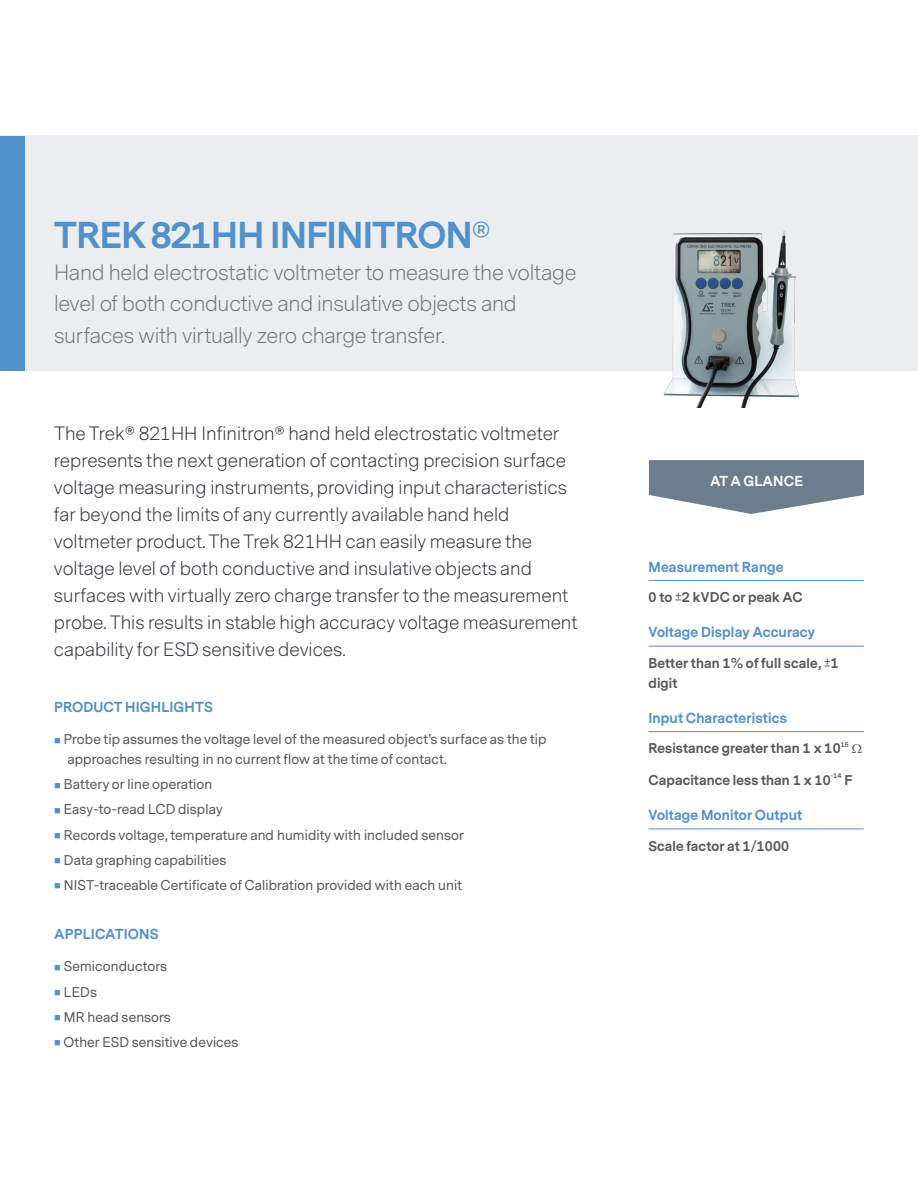
<style>
.page{position:relative;width:918px;height:1188px;background:#fff}
.page>*{position:absolute;margin:0;border:0;box-sizing:border-box;transform-origin:0 0}
.t1{font:700 34.95px "Messina Sans";letter-spacing:-.015em;color:#5090cc}
.TitleSub{font:300 20.55px/31.5px "Messina Sans";letter-spacing:-.015em;color:#75767f}
.Product_Overview_bod{font:300 18px/27px "Messina Sans";color:#323640}
.At_a_Glance_Subhead{font:700 13.5px "Messina Sans";letter-spacing:.01em;color:#5090cc}
.Cover_Heading{font:700 13.5px "Messina Sans";letter-spacing:.01em;color:#5090cc}
.Heading_1{font:700 13.5px "Messina Sans";letter-spacing:.01em;color:#fff}
.Bulleted{font:13.2px/19.8px "Messina Sans";letter-spacing:.01em;color:#57585a}
.At_A_Glance_Text_Las{font:700 13.2px/19.8px "Messina Sans";letter-spacing:.01em;color:#57585a}
.At_A_Glance_Text_Las-2{font:700 6.6px "Messina Sans";color:#57585a}
.s1{font-weight:700}
.s2{color:#5090cc}
</style>
<div class="page">
<div style="left:0;top:136px;width:918px;height:235px;background:#ebedef"></div>
<svg style="left:649px;top:460px;width:215px;height:54px"></svg>
<hr style="left:648px;top:580px;width:216px;height:1px;background:#5090cc">
<hr style="left:648px;top:646px;width:216px;height:1px;background:#5090cc">
<hr style="left:648px;top:731px;width:216px;height:1px;background:#5090cc">
<hr style="left:648px;top:829px;width:216px;height:1px;background:#5090cc">
<div style="left:0;top:136px;width:24px;height:235px;background:#5090cc"></div>
<img style="left:663px;top:231px;width:136px;height:177px">
<p class="t1" style="left:54px;top:211px;width:438px">TREK 821HH INFINITRON®</p>
<p class="TitleSub" style="left:54px;top:257px;width:524px">Hand held electrostatic voltmeter to measure the voltage level of both conductive and insulative objects and surfaces with virtually zero charge transfer.</p>
<p class="Product_Overview_bod" style="left:54px;top:421px;width:525px">The Trek® 821HH Infinitron<span class="s1">®</span> hand held electrostatic voltmeter represents the next generation of contacting precision surface voltage measuring instruments, providing input characteristics far beyond the limits of any currently available hand held voltmeter product. The Trek 821HH can easily measure the voltage level of both conductive and insulative objects and surfaces with virtually zero charge transfer to the measurement probe. This results in stable high accuracy voltage measurement capability for ESD sensitive devices.</p>
<p class="Cover_Heading" style="left:54px;top:697px;width:160px">PRODUCT HIGHLIGHTS</p>
<p class="Bulleted" style="left:67px;top:730px;width:481px;text-indent:-13px"><span class="s2">■</span> Probe tip assumes the voltage level of the measured object’s surface as the tip approaches resulting in no current flow at the time of contact.</p>
<p class="Bulleted" style="left:54px;top:775px;width:160px"><span class="s2">■</span> Battery or line operation</p>
<p class="Bulleted" style="left:54px;top:800px;width:170px"><span class="s2">■</span> Easy-to-read LCD display</p>
<p class="Bulleted" style="left:54px;top:825px;width:411px"><span class="s2">■</span> Records voltage, temperature and humidity with included sensor</p>
<p class="Bulleted" style="left:54px;top:850px;width:174px"><span class="s2">■</span> Data graphing capabilities</p>
<p class="Bulleted" style="left:54px;top:876px;width:410px"><span class="s2">■</span> NIST-traceable Certificate of Calibration provided with each unit</p>
<p class="Cover_Heading" style="left:54px;top:924px;width:106px">APPLICATIONS</p>
<p class="Bulleted" style="left:54px;top:957px;width:115px"><span class="s2">■</span> Semiconductors</p>
<p class="Bulleted" style="left:54px;top:982px;width:44px"><span class="s2">■</span> LEDs</p>
<p class="Bulleted" style="left:54px;top:1007px;width:118px"><span class="s2">■</span> MR head sensors</p>
<p class="Bulleted" style="left:54px;top:1033px;width:186px"><span class="s2">■</span> Other ESD sensitive devices</p>
<p class="Heading_1" style="left:710px;top:472px;width:94px">AT A GLANCE</p>
<p class="At_a_Glance_Subhead" style="left:648px;top:557px;width:137px">Measurement Range</p>
<p class="At_A_Glance_Text_Las" style="left:648px;top:588px;width:156px">0 to ±2 kVDC or peak AC</p>
<p class="At_a_Glance_Subhead" style="left:648px;top:623px;width:168px">Voltage Display Accuracy</p>
<p class="At_A_Glance_Text_Las" style="left:648px;top:654px;width:192px">Better than 1% of full scale, ±1 digit</p>
<p class="At_a_Glance_Subhead" style="left:648px;top:708px;width:140px">Input Characteristics</p>
<p class="At_A_Glance_Text_Las" style="left:648px;top:739px;width:194px">Resistance greater than 1 x 10</p>
<p class="At_A_Glance_Text_Las-2" style="left:841px;top:740px;width:9px">15</p>
<p class="At_A_Glance_Text_Las" style="left:648px;top:771px;width:184px">Capacitance less than 1 x 10</p>
<p class="At_A_Glance_Text_Las-2" style="left:831px;top:771px;width:12px">-14</p>
<p class="At_A_Glance_Text_Las" style="left:845px;top:771px;width:9px">F</p>
<p class="At_a_Glance_Subhead" style="left:648px;top:806px;width:155px">Voltage Monitor Output</p>
<p class="At_A_Glance_Text_Las" style="left:648px;top:836px;width:142px">Scale factor at 1/1000</p>
</div>
